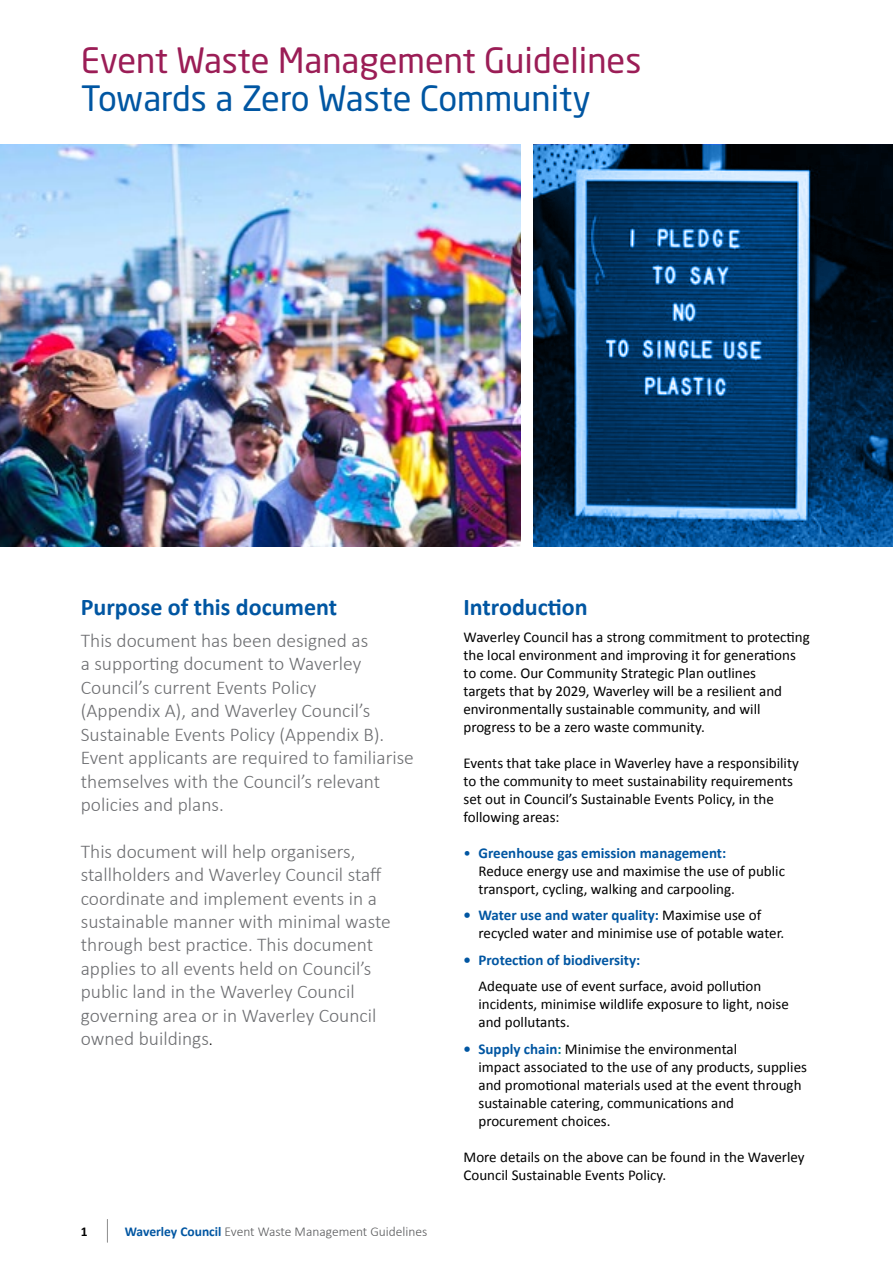
<style>
.page{position:relative;width:893px;height:1263px;background:#fff}
.page>*{position:absolute;margin:0;border:0;box-sizing:border-box;transform-origin:0 0}
.t1{font:34.5px "Neo Sans Std";color:#9b1d56}
.t2{font:34.5px "Neo Sans Std";color:#0056a2}
.t3{font:700 24px "Calibri";color:#0056a2}
.t4{font:300 19.5px/23.4px "Calibri";color:#6d6e71}
.t5{font:15px/18px "Calibri";color:#000}
.t6{font:700 15px "Calibri";color:#0056a2}
.t7{font:300 13.5px "Calibri";color:#58595b}
.s1{font-size:16.5px;color:#000}
.s2{font-weight:700;color:#000}
.s3{font-size:27px;color:#000}
.s4{font-weight:700;color:#0056a2}
.s5{color:#0056a2}
.s6{font-weight:700;color:#007a8a}
</style>
<div class="page">
<svg style="left:534px;top:145px;width:359px;height:401px"></svg>
<img style="left:0;top:145px;width:521px;height:401px">
<h1 class="t1" style="left:81px;top:39px;width:562px">Event Waste Management Guidelines</h1>
<h1 class="t2" style="left:81px;top:77px;width:512px">Towards a Zero Waste Community</h1>
<h2 class="t3" style="left:81px;top:592px;width:258px">Purpose of this document</h2>
<p class="t4" style="left:81px;top:628px;width:335px">This document has been designed as<br>a supporting document to Waverley Council’s current Events Policy<br>(Appendix A), and Waverley Council’s Sustainable Events Policy (Appendix B).<br>Event applicants are required to familiarise themselves with the Council’s relevant policies and plans.</p>
<p class="t4" style="left:81px;top:839px;width:312px">This document will help organisers, stallholders and Waverley Council staff coordinate and implement events in a sustainable manner with minimal waste through best practice. This document applies to all events held on Council’s public land in the Waverley Council governing area or in Waverley Council owned buildings<span class="s1">.</span></p>
<p class="t7" style="left:81px;top:1223px;width:348px"><span class="s2">1</span> <span class="s3">|</span> <span class="s4">Waverley Council</span> Event Waste Management Guidelines</p>
<h2 class="t3" style="left:463px;top:592px;width:126px">Introduction</h2>
<p class="t5" style="left:463px;top:628px;width:348px">Waverley Council has a strong commitment to protecting the local environment and improving it for generations to come. Our Community Strategic Plan outlines<br>targets that by 2029, Waverley will be a resilient and environmentally sustainable community, and will progress to be a zero waste community.</p>
<p class="t5" style="left:463px;top:754px;width:337px">Events that take place in Waverley have a responsibility to the community to meet sustainability requirements set out in Council’s Sustainable Events Policy, in the following areas:</p>
<p class="t5" style="left:478px;top:844px;width:308px;text-indent:-15px"><span class="s5">•</span> <span class="s4">Greenhouse gas emission management:<br></span>Reduce energy use and maximise the use of public transport, cycling, walking and carpooling.</p>
<p class="t5" style="left:478px;top:906px;width:307px;text-indent:-15px"><span class="s4">• Water use and water quality:</span> Maximise use of recycled water and minimise use of potable water.</p>
<p class="t6" style="left:463px;top:950px;width:178px">• Protection of biodiversity:</p>
<p class="t5" style="left:478px;top:977px;width:312px">Adequate use of event surface, avoid pollution incidents, minimise wildlife exposure to light, noise and pollutants.</p>
<p class="t5" style="left:478px;top:1040px;width:330px;text-indent:-15px"><span class="s4">• Supply chain</span><span class="s6">:</span> Minimise the environmental<br>impact associated to the use of any products, supplies and promotional materials used at the event through sustainable catering, communications and procurement choices.</p>
<p class="t5" style="left:463px;top:1148px;width:343px">More details on the above can be found in the Waverley<br>Council Sustainable Events Policy.</p>
</div>
